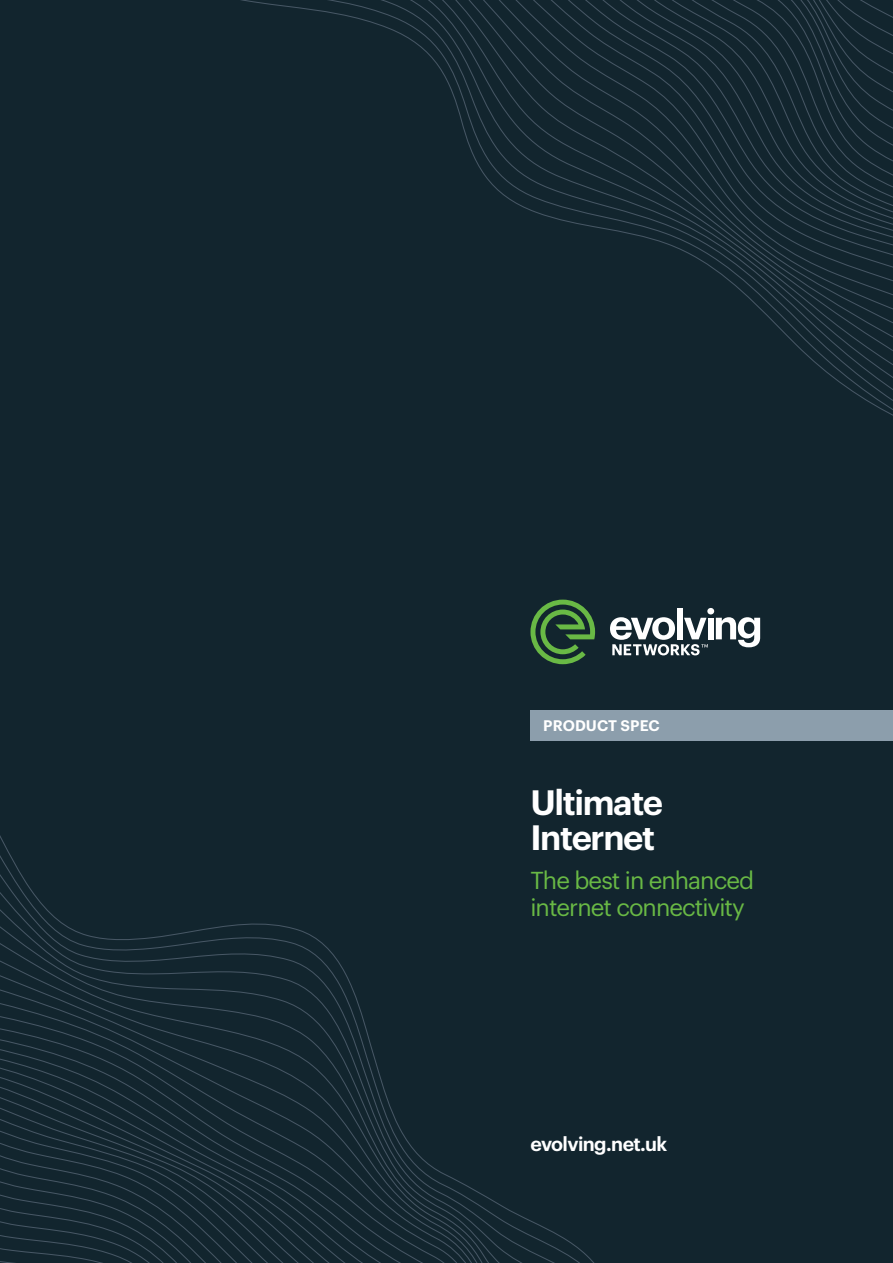
<style>
.page{position:relative;width:893px;height:1263px;background:#12252e}
.page>*{position:absolute;margin:0;border:0;box-sizing:border-box;transform-origin:0 0}
.t1{font:600 34.5px/34.5px "Graphik";letter-spacing:-.04em;color:#fff}
.t2{font:24px/27px "Graphik";letter-spacing:-.04em;color:#69b945}
.t3{font:600 19.5px "Graphik";letter-spacing:-.03em;color:#fff}
.t4{font:600 15px "Graphik";letter-spacing:.005em;color:#fff}
</style>
<div class="page">
<svg style="left:0;top:835px;width:594px;height:428px"></svg>
<div style="left:677px;top:608px;width:6px;height:31px;background:#fff"></div>
<div style="left:708px;top:618px;width:6px;height:21px;background:#fff"></div>
<svg style="left:716px;top:617px;width:44px;height:30px"></svg>
<svg style="left:610px;top:617px;width:98px;height:38px"></svg>
<svg style="left:530px;top:600px;width:65px;height:64px"></svg>
<div style="left:707px;top:608px;width:7px;height:6px;background:#fff;border-radius:50%"></div>
<div style="left:530px;top:710px;width:363px;height:31px;background:#8c9eac"></div>
<svg style="left:241px;top:0;width:652px;height:416px"></svg>
<p class="t4" style="left:543px;top:714px;width:118px">PRODUCT SPEC</p>
<h1 class="t1" style="left:530px;top:782px;width:134px">Ultimate<br>Internet</h1>
<p class="t2" style="left:530px;top:865px;width:225px">The best in enhanced internet connectivity</p>
<p class="t3" style="left:530px;top:1129px;width:138px">evolving.net.uk</p>
</div>
